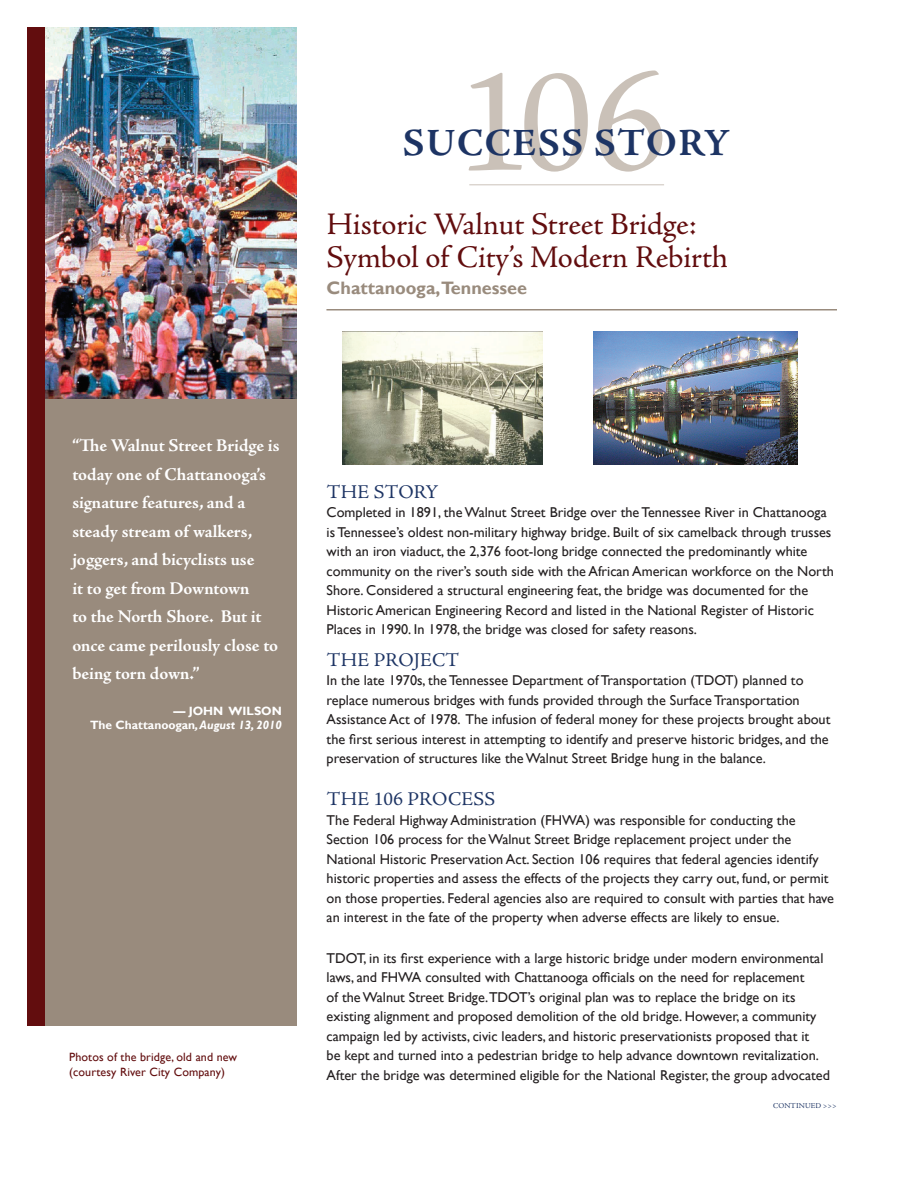
<style>
.page{position:relative;width:918px;height:1188px;background:#fff}
.page>*{position:absolute;margin:0;border:0;box-sizing:border-box;transform-origin:0 0}
.t1{font:700 38.7px "Adobe Jenson Pro";letter-spacing:.04em;color:#1d3464}
.t2{font:31.5px/33px "Adobe Jenson Pro";letter-spacing:-.005em;color:#620d0e}
.t3{font:19.5px "Adobe Jenson Pro";letter-spacing:.015em;color:#1d3464}
.t4{font:700 18px/28.5px "Adobe Jenson Pro";letter-spacing:-.005em;color:#fff}
.t5{font:700 18px "Gill Sans";color:#998b7d}
.t6{font:14.25px/19.5px "Gill Sans";color:#231f20}
.t7{font:12px/15px "Gill Sans";letter-spacing:.01em;color:#620d0e}
.t8{font:700 12px/14.4px "Gill Sans";color:#fff;text-align:right}
.t9{font:7.5px "Adobe Jenson Pro";letter-spacing:.015em;color:#1d3464}
.s1{font-style:italic}
</style>
<div class="page">
<div style="left:27px;top:294px;width:270px;height:732px;background:#998b7d"></div>
<img style="left:45px;top:27px;width:252px;height:371px">
<hr style="left:326px;top:309px;width:511px;height:1px;background:#998b7d">
<svg style="left:469px;top:70px;width:193px;height:102px"></svg>
<hr style="left:469px;top:184px;width:195px;height:1px;background:#d8d1cb">
<img style="left:594px;top:331px;width:203px;height:134px">
<div style="left:27px;top:27px;width:18px;height:999px;background:#620d0e"></div>
<img style="left:342px;top:331px;width:200px;height:134px">
<h1 class="t1" style="left:403px;top:120px;width:328px">Success Story</h1>
<h2 class="t2" style="left:327px;top:209px;width:403px">Historic Walnut Street Bridge:<br>Symbol of City’s Modern Rebirth</h2>
<p class="t5" style="left:327px;top:277px;width:202px">Chattanooga,Tennessee</p>
<p class="t4" style="left:72px;top:432px;width:209px">“The Walnut Street Bridge is today one of Chattanooga’s signature features, and a steady stream of walkers, joggers, and bicyclists use<br>it to get from Downtown<br>to the North Shore. But it once came perilously close to being torn down.”</p>
<p class="t8" style="left:90px;top:704px;width:193px">— john wilson<br>The Chattanoogan<span class="s1">, August 13, 2010</span></p>
<p class="t7" style="left:69px;top:1050px;width:170px">Photos of the bridge, old and new (courtesy River City Company)</p>
<h3 class="t3" style="left:327px;top:481px;width:113px">The story</h3>
<p class="t6" style="left:327px;top:503px;width:509px">Completed in 1891, the Walnut Street Bridge over the Tennessee River in Chattanooga is Tennessee’s oldest non-military highway bridge. Built of six camelback through trusses with an iron viaduct, the 2,376 foot-long bridge connected the predominantly white community on the river’s south side with the African American workforce on the North Shore. Considered a structural engineering feat, the bridge was documented for the Historic American Engineering Record and listed in the National Register of Historic Places in 1990. In 1978, the bridge was closed for safety reasons.</p>
<h3 class="t3" style="left:327px;top:649px;width:126px">the project</h3>
<p class="t6" style="left:327px;top:671px;width:505px">In the late 1970s, the Tennessee Department of Transportation (TDOT) planned to replace numerous bridges with funds provided through the Surface Transportation Assistance Act of 1978. The infusion of federal money for these projects brought about the first serious interest in attempting to identify and preserve historic bridges, and the preservation of structures like the Walnut Street Bridge hung in the balance.</p>
<h3 class="t3" style="left:327px;top:788px;width:170px">the 106 process</h3>
<p class="t6" style="left:327px;top:811px;width:509px">The Federal Highway Administration (FHWA) was responsible for conducting the Section 106 process for the Walnut Street Bridge replacement project under the National Historic Preservation Act. Section 106 requires that federal agencies identify historic properties and assess the effects of the projects they carry out, fund, or permit on those properties. Federal agencies also are required to consult with parties that have an interest in the fate of the property when adverse effects are likely to ensue.</p>
<p class="t6" style="left:327px;top:949px;width:505px">TDOT, in its first experience with a large historic bridge under modern environmental laws, and FHWA consulted with Chattanooga officials on the need for replacement<br>of the Walnut Street Bridge.TDOT’s original plan was to replace the bridge on its existing alignment and proposed demolition of the old bridge. However, a community campaign led by activists, civic leaders, and historic preservationists proposed that it<br>be kept and turned into a pedestrian bridge to help advance downtown revitalization.<br>After the bridge was determined eligible for the National Register, the group advocated</p>
<p class="t9" style="left:773px;top:1101px;width:65px">continued &gt;&gt;&gt;</p>
</div>
